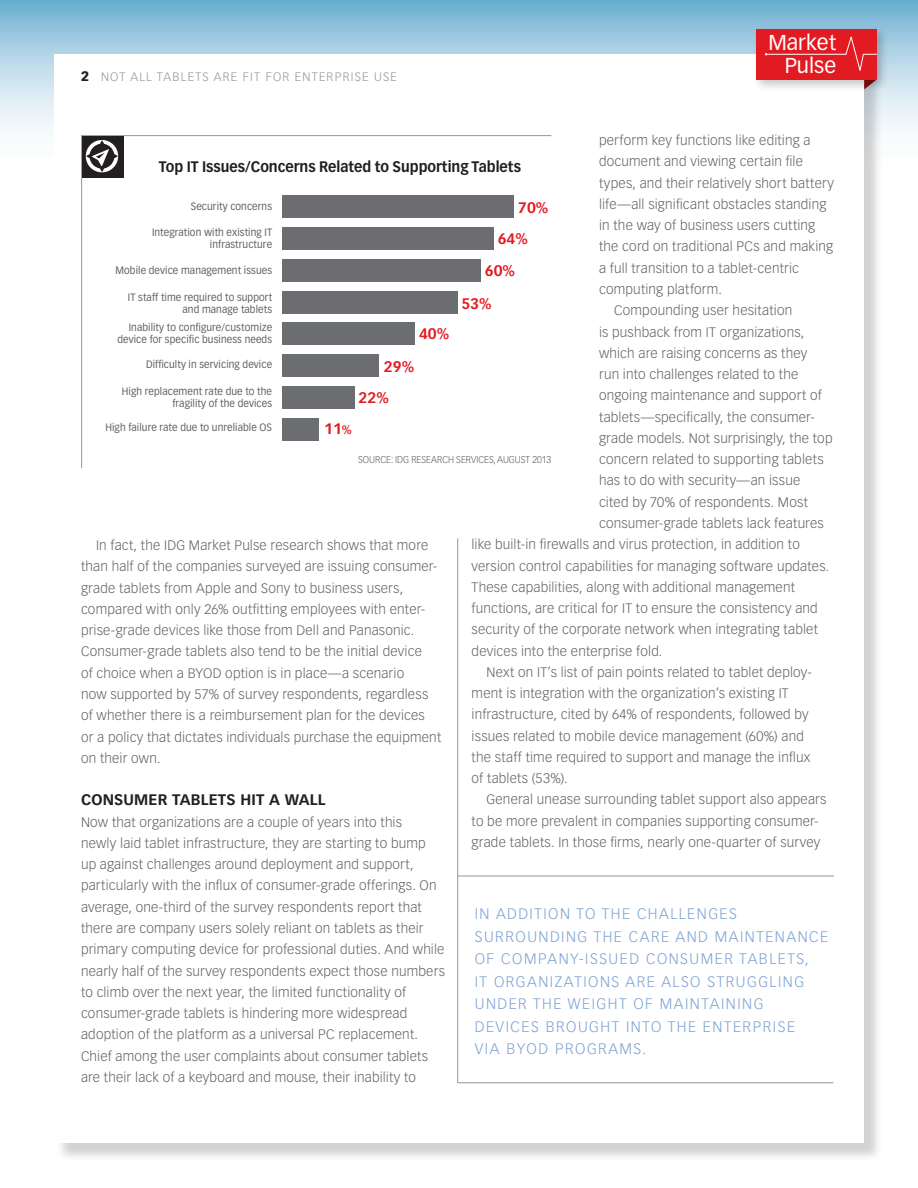
<style>
.page{position:relative;width:918px;height:1188px;background:#fff}
.page>*{position:absolute;margin:0;border:0;box-sizing:border-box;transform-origin:0 0}
.t1{font:21.15px "Vectora LH";color:#fff}
.t2{font:300 15px/22.5px "Vectora LH";letter-spacing:.1em;color:#7da2d4}
.Chart_head{font:700 15px "Vectora LH";color:#231f20;scale:.94 1}
.s{font:700 15px "Vectora LH";color:#e21a21}
.Chart_head-2{font:700 15px "Vectora LH";color:#231f20}
.t3{font:300 13.5px/21.3px "Vectora LH";letter-spacing:.015em;color:#5d6266}
.t4{font:300 12px "Vectora LH";letter-spacing:.1em;color:#939598}
.Chart_text{font:10.5px/12px "Vectora LH";letter-spacing:.01em;color:#5d6266;text-align:right;scale:.94 1}
.Source{font:300 9.75px "Vectora LH";color:#5d6266;scale:.94 1}
.s1{font-weight:900;font-size:13.5px;color:#231f20}
.s2{font-size:12px}
</style>
<div class="page">
<svg style="left:0;top:0;width:909px;height:132px;background:#94c4dd"></svg>
<svg style="left:909px;top:0;width:9px;height:132px"></svg>
<div style="left:56px;top:56px;width:827px;height:1106px;background:#231f20;opacity:.2"></div>
<div style="left:54px;top:54px;width:810px;height:1089px;background:#fff"></div>
<div style="left:753px;top:26px;width:136px;height:67px;background:#231f20;opacity:.25"></div>
<div style="left:756px;top:29px;width:121px;height:51px;background:#e21a21"></div>
<hr style="left:766px;top:54px;width:80px;height:1px;background:#fff">
<svg style="left:845px;top:36px;width:32px;height:35px"></svg>
<hr style="left:457px;top:538px;width:1px;height:545px;background:#939598">
<hr style="left:81px;top:135px;width:470px;height:1px;background:#939598">
<hr style="left:81px;top:136px;width:1px;height:332px;background:#939598">
<div style="left:82px;top:136px;width:41px;height:41px;background:#231f20"></div>
<svg style="left:86px;top:140px;width:32px;height:32px"></svg>
<div style="left:282px;top:195px;width:232px;height:23px;background:#6c6d70"></div>
<div style="left:282px;top:227px;width:212px;height:23px;background:#6c6d70"></div>
<div style="left:282px;top:259px;width:199px;height:23px;background:#6c6d70"></div>
<div style="left:282px;top:291px;width:176px;height:22px;background:#6c6d70"></div>
<div style="left:282px;top:322px;width:132px;height:23px;background:#6c6d70"></div>
<div style="left:282px;top:354px;width:96px;height:23px;background:#6c6d70"></div>
<div style="left:282px;top:386px;width:73px;height:23px;background:#6c6d70"></div>
<div style="left:282px;top:418px;width:36px;height:22px;background:#6c6d70"></div>
<hr style="left:458px;top:876px;width:376px;height:1px;background:#939598">
<hr style="left:458px;top:1083px;width:376px;height:1px;background:#939598">
<p class="t4" style="left:81px;top:70px;width:318px"><span class="s1">2</span> NOT ALL TABLETS ARE FIT FOR ENTERPRISE USE</p>
<p class="t1" style="left:768px;top:30px;width:69px">Market</p>
<p class="t1" style="left:785px;top:53px;width:53px">Pulse</p>
<p class="t3" style="left:599px;top:130px;width:237px">perform key functions like editing a document and viewing certain file types, and their relatively short battery life—all significant obstacles standing in the way of business users cutting the cord on traditional PCs and making a full transition to a tablet-centric computing platform.</p>
<p class="t3" style="left:614px;top:300px;width:180px">Compounding user hesitation</p>
<p class="t3" style="left:599px;top:321px;width:207px">is pushback from IT organizations,</p>
<p class="t3" style="left:599px;top:343px;width:210px">which are raising concerns as they</p>
<p class="t3" style="left:599px;top:364px;width:201px">run into challenges related to the</p>
<p class="t3" style="left:599px;top:385px;width:224px">ongoing maintenance and support of</p>
<p class="t3" style="left:599px;top:406px;width:217px">tablets—specifically, the consumer-</p>
<p class="t3" style="left:599px;top:428px;width:235px">grade models. Not surprisingly, the top</p>
<p class="t3" style="left:599px;top:449px;width:226px">concern related to supporting tablets</p>
<p class="t3" style="left:599px;top:470px;width:203px">has to do with security—an issue</p>
<p class="t3" style="left:599px;top:491px;width:211px">cited by 70% of respondents. Most</p>
<p class="t3" style="left:599px;top:513px;width:226px">consumer-grade tablets lack features</p>
<p class="t3" style="left:472px;top:534px;width:330px">like built-in firewalls and virus protection, in addition to</p>
<p class="t3" style="left:472px;top:555px;width:359px">version control capabilities for managing software updates.</p>
<p class="t3" style="left:472px;top:577px;width:325px">These capabilities, along with additional management</p>
<p class="t3" style="left:472px;top:598px;width:348px">functions, are critical for IT to ensure the consistency and</p>
<p class="t3" style="left:472px;top:619px;width:348px">security of the corporate network when integrating tablet</p>
<p class="t3" style="left:472px;top:640px;width:192px">devices into the enterprise fold.</p>
<p class="t3" style="left:472px;top:662px;width:342px;text-indent:15px">Next on IT’s list of pain points related to tablet deploy&shy;ment is integration with the organization’s existing IT infrastructure, cited by 64% of respondents, followed by issues related to mobile device management (60%) and the staff time required to support and manage the influx of tablets (53%).</p>
<p class="t3" style="left:472px;top:789px;width:356px;text-indent:15px">General unease surrounding tablet support also appears to be more prevalent in companies supporting consumer&shy;grade tablets. In those firms, nearly one-quarter of survey</p>
<p class="Chart_head" style="left:159px;top:158px;width:387px">Top IT Issues/Concerns Related to Supporting Tablets</p>
<p class="Chart_text" style="left:191px;top:200px;width:88px">Security concerns</p>
<p class="Chart_text" style="left:152px;top:226px;width:129px">Integration with existing IT infrastructure</p>
<p class="Chart_text" style="left:116px;top:264px;width:168px">Mobile device management issues</p>
<p class="Chart_text" style="left:128px;top:291px;width:155px">IT staff time required to support and manage tablets</p>
<p class="Chart_text" style="left:117px;top:321px;width:166px">Inability to configure/customize device for specific business needs</p>
<p class="Chart_text" style="left:146px;top:358px;width:136px">Difficulty in servicing device</p>
<p class="Chart_text" style="left:122px;top:385px;width:161px">High replacement rate due to the fragility of the devices</p>
<p class="Chart_text" style="left:105px;top:421px;width:179px">High failure rate due to unreliable OS</p>
<p class="s" style="left:518px;top:198px;width:32px">70%</p>
<p class="s" style="left:498px;top:230px;width:32px">64%</p>
<p class="s" style="left:485px;top:262px;width:32px">60%</p>
<p class="s" style="left:461px;top:294px;width:32px">53%</p>
<p class="s" style="left:419px;top:325px;width:32px">40%</p>
<p class="s" style="left:384px;top:357px;width:32px">29%</p>
<p class="s" style="left:359px;top:389px;width:32px">22%</p>
<p class="s" style="left:324px;top:420px;width:29px">11<span class="s2">%</span></p>
<p class="Source" style="left:358px;top:454px;width:207px">SOURCE: IDG RESEARCH SERVICES, AUGUST 2013</p>
<p class="t3" style="left:81px;top:535px;width:362px;text-indent:15px">In fact, the IDG Market Pulse research shows that more than half of the companies surveyed are issuing consumer&shy;grade tablets from Apple and Sony to business users, compared with only 26% outfitting employees with enter&shy;prise-grade devices like those from Dell and Panasonic.<br>Consumer-grade tablets also tend to be the initial device<br>of choice when a BYOD option is in place—a scenario<br>now supported by 57% of survey respondents, regardless of whether there is a reimbursement plan for the devices<br>or a policy that dictates individuals purchase the equipment on their own.</p>
<p class="Chart_head-2" style="left:81px;top:791px;width:246px">CONSUMER TABLETS HIT A WALL</p>
<p class="t3" style="left:81px;top:811px;width:365px">Now that organizations are a couple of years into this<br>newly laid tablet infrastructure, they are starting to bump<br>up against challenges around deployment and support, particularly with the influx of consumer-grade offerings. On average, one-third of the survey respondents report that there are company users solely reliant on tablets as their primary computing device for professional duties. And while nearly half of the survey respondents expect those numbers to climb over the next year, the limited functionality of consumer-grade tablets is hindering more widespread adoption of the platform as a universal PC replacement.<br>Chief among the user complaints about consumer tablets are their lack of a keyboard and mouse, their inability to</p>
<p class="t2" style="left:475px;top:903px;width:355px">IN ADDITION TO THE CHALLENGES<br>SURROUNDING THE CARE AND MAINTENANCE<br>OF COMPANY-ISSUED CONSUMER TABLETS,<br>IT ORGANIZATIONS ARE ALSO STRUGGLING<br>UNDER THE WEIGHT OF MAINTAINING<br>DEVICES BROUGHT INTO THE ENTERPRISE<br>VIA BYOD PROGRAMS.</p>
</div>
